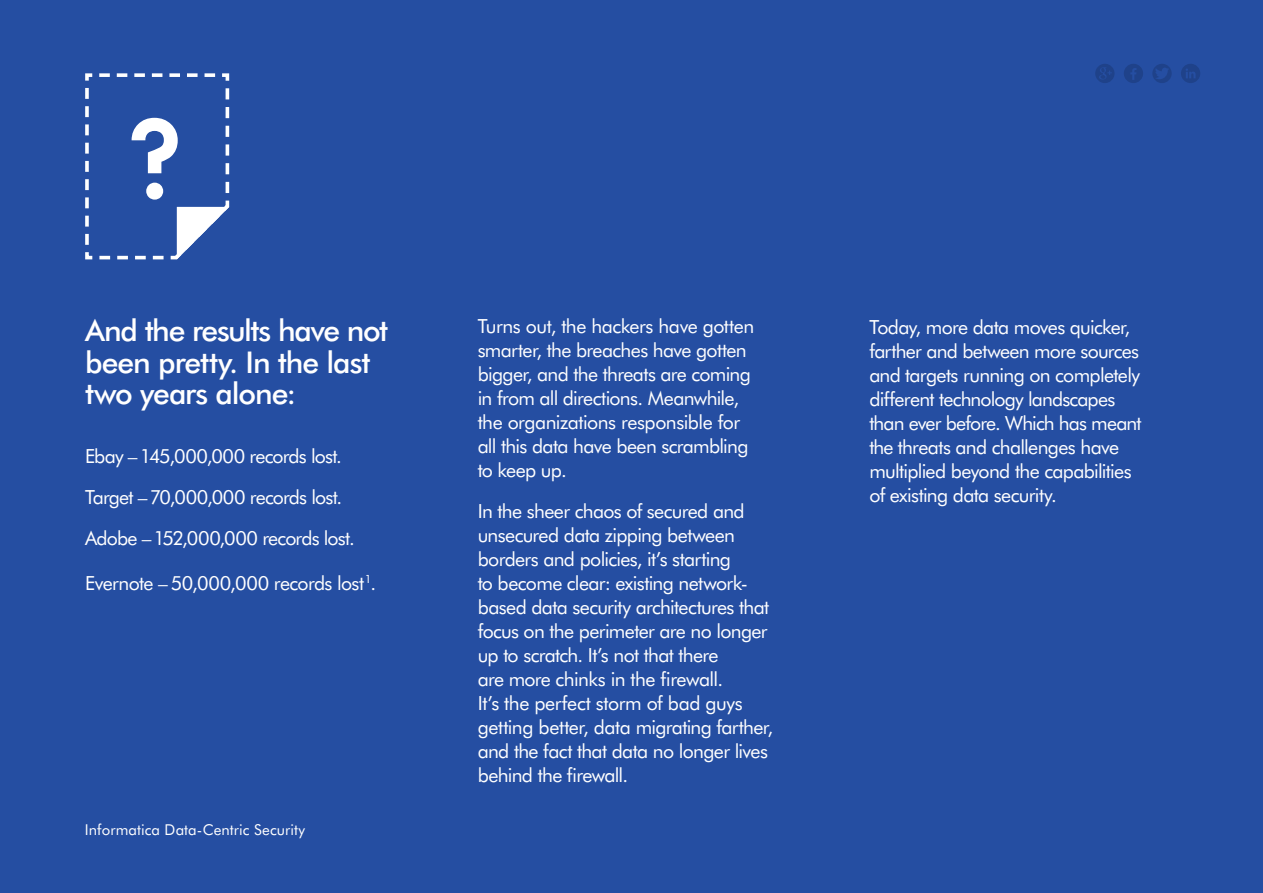
<style>
.page{position:relative;width:1263px;height:893px;background:#254ea2}
.page>*{position:absolute;margin:0;border:0;box-sizing:border-box;transform-origin:0 0}
.t1{font:500 30px/31.5px "Futura BT";letter-spacing:-.035em;color:#fff}
.t2{font:19.5px/24px "Futura BT";letter-spacing:-.035em;color:#fff}
.t3{font:15px "Futura BT";letter-spacing:.005em;color:#fff}
</style>
<div class="page">
<svg style="left:85px;top:73px;width:145px;height:187px"></svg>
<h1 class="t1" style="left:85px;top:315px;width:305px">And the results have not been pretty. In the last two years alone:</h1>
<p class="t2" style="left:85px;top:436px;width:271px;line-height:41px">Ebay – 145,000,000 records lost.<br>Target – 70,000,000 records lost.<br>Adobe – 152,000,000 records lost.</p>
<p class="t2" style="left:85px;top:571px;width:293px">Evernote – 50,000,000 records lost<sup>1</sup>.</p>
<p class="t3" style="left:85px;top:821px;width:222px">Informatica Data-Centric Security</p>
<p class="t2" style="left:478px;top:314px;width:278px">Turns out, the hackers have gotten smarter, the breaches have gotten bigger, and the threats are coming in from all directions. Meanwhile, the organizations responsible for all this data have been scrambling to keep up.</p>
<p class="t2" style="left:478px;top:499px;width:297px">In the sheer chaos of secured and unsecured data zipping between borders and policies, it’s starting<br>to become clear: existing network&shy;based data security architectures that focus on the perimeter are no longer up to scratch. It’s not that there<br>are more chinks in the firewall.<br>It’s the perfect storm of bad guys getting better, data migrating farther, and the fact that data no longer lives behind the firewall.</p>
<p class="t2" style="left:869px;top:315px;width:274px">Today, more data moves quicker, farther and between more sources and targets running on completely different technology landscapes than ever before. Which has meant the threats and challenges have multiplied beyond the capabilities of existing data security.</p>
</div>
